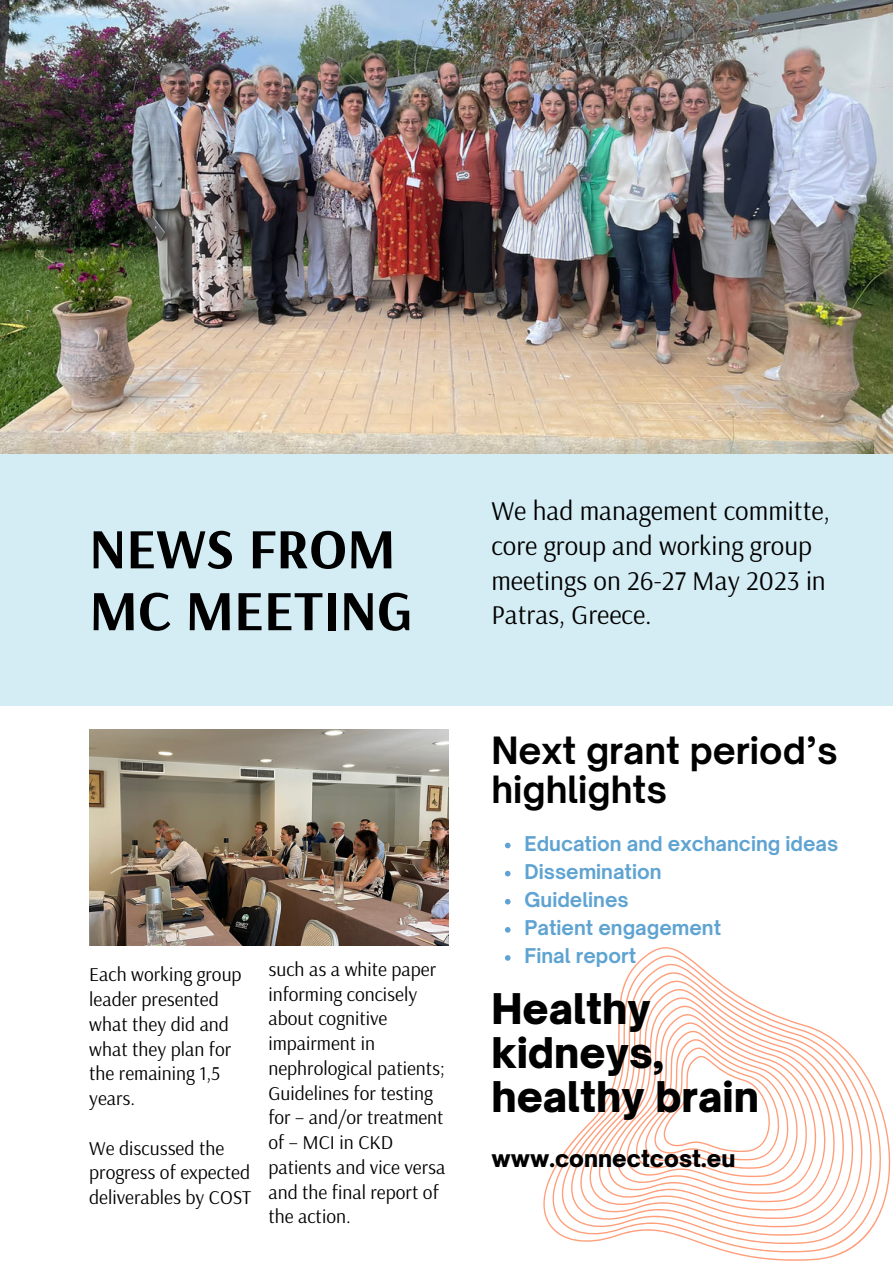
<style>
.page{position:relative;width:893px;height:1264px;background:#fff}
.page>*{position:absolute;margin:0;border:0;box-sizing:border-box;transform-origin:0 0}
.t1{font:700 57px/61.8px "Arsenal";color:#000}
.t2{font:900 40.5px/43.8px "Open Sauce One";color:#000}
.t3{font:700 36px/39.3px "Open Sauce One";color:#000}
.t4{font:27px/34.8px "Arsenal";color:#000}
.t5{font:900 22.5px "Open Sauce One";color:#000}
.t6{font:19.5px/24.8px "Arsenal";color:#000}
.t7{font:700 19.5px "Open Sauce One";color:#5ea3d2}
</style>
<div class="page">
<img style="left:0;top:0;width:892px;height:454px">
<img style="left:89px;top:729px;width:359px;height:216px">
<div style="left:0;top:454px;width:892px;height:251px;background:#d4edf4"></div>
<svg style="left:543px;top:947px;width:348px;height:314px"></svg>
<svg style="left:505px;top:842px;width:5px;height:6px"></svg>
<svg style="left:505px;top:870px;width:5px;height:6px"></svg>
<svg style="left:505px;top:899px;width:5px;height:5px"></svg>
<svg style="left:505px;top:927px;width:5px;height:5px"></svg>
<svg style="left:505px;top:955px;width:5px;height:5px"></svg>
<p class="t1" style="left:89px;top:516px;width:325px">NEWS FROM<br>MC MEETING</p>
<p class="t6" style="left:89px;top:961px;width:154px">Each working group leader presented what they did and what they plan for the remaining 1,5 years.</p>
<p class="t6" style="left:89px;top:1134px;width:163px">We discussed the progress of expected deliverables by COST</p>
<p class="t6" style="left:268px;top:956px;width:178px">such as a white paper informing concisely about cognitive impairment in nephrological patients;<br>Guidelines for testing for – and/or treatment of – MCI in CKD patients and vice versa and the final report of the action.</p>
<p class="t4" style="left:491px;top:492px;width:340px">We had management committe, core group and working group meetings on 26-27 May 2023 in<br>Patras, Greece.</p>
<p class="t3" style="left:491px;top:730px;width:348px">Next grant period’s highlights</p>
<p class="t7" style="left:524px;top:831px;width:315px">Education and exchancing ideas</p>
<p class="t7" style="left:524px;top:859px;width:138px">Dissemination</p>
<p class="t7" style="left:524px;top:887px;width:106px">Guidelines</p>
<p class="t7" style="left:524px;top:915px;width:198px">Patient engagement</p>
<p class="t7" style="left:524px;top:943px;width:113px">Final report</p>
<p class="t2" style="left:491px;top:986px;width:269px">Healthy kidneys, healthy brain</p>
<p class="t5" style="left:491px;top:1144px;width:245px">www.connectcost.eu</p>
</div>
